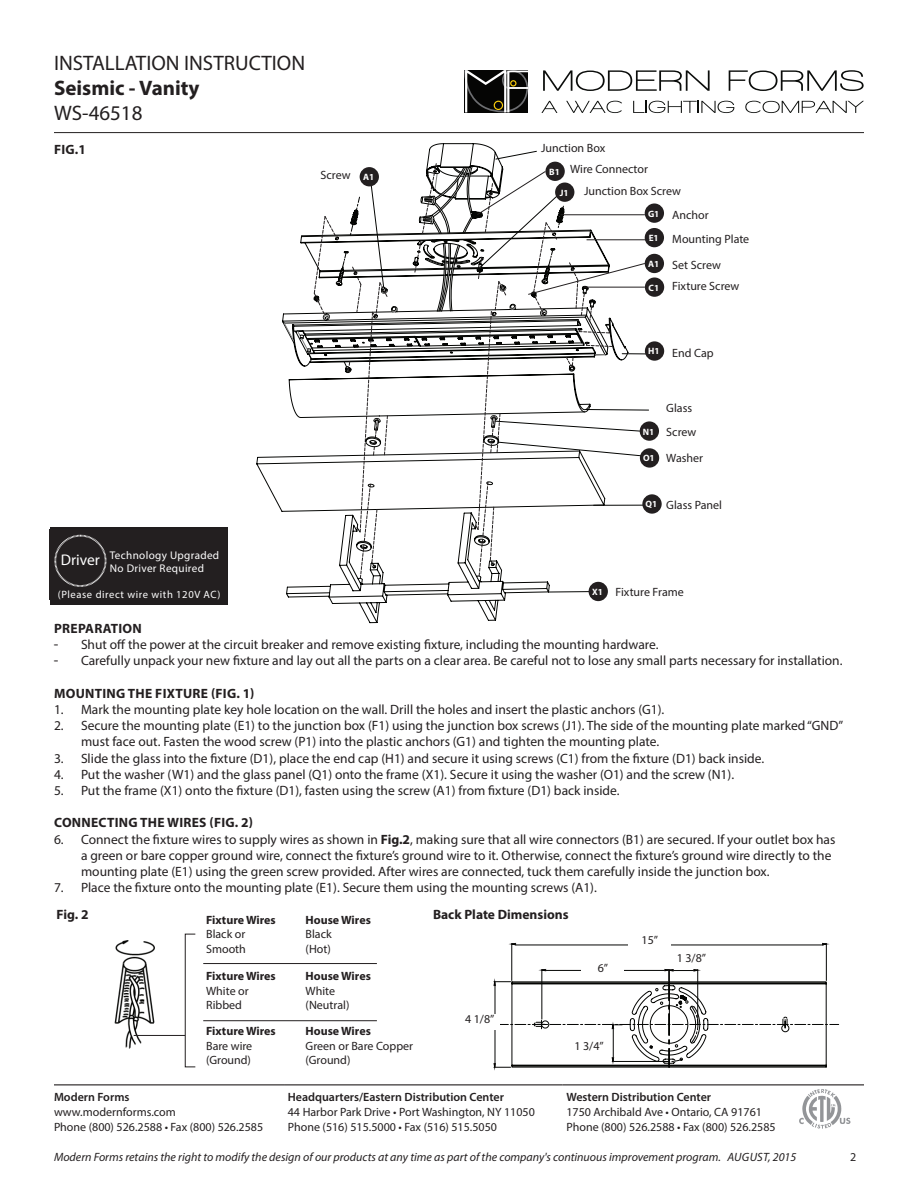
<style>
.page{position:relative;width:918px;height:1188px;background:#fff}
.page>*{position:absolute;margin:0;border:0;box-sizing:border-box;transform-origin:0 0}
.t1{font:21px "Myriad Pro";color:#231f20}
.t2{font:700 21px "Myriad Pro";color:#231f20}
.t3{font:15.45px "Myriad Pro";color:#fff}
.t4{font:13.5px/16.2px "Myriad Pro";color:#231f20}
.t5{font:700 13.5px "Myriad Pro";letter-spacing:.02em;color:#231f20}
.t6{font:700 13.5px "Myriad Pro";color:#231f20}
.t7{font:12px/14.4px "Myriad Pro";color:#231f20}
.t8{font:italic 12px "Myriad Pro";color:#231f20}
.t9{font:600 12px "Myriad Pro";color:#231f20}
.t10{font:700 12px "Myriad Pro";color:#231f20}
.t11{font:11.1px/13.4px "Myriad Pro";letter-spacing:.03em;color:#fff}
.t12{font:10.65px "Myriad Pro";letter-spacing:.055em;color:#fff}
.t13{font:700 9.15px "Myriad Pro";color:#fff}
.s1{font-size:15px}
.s2{font-weight:700}
</style>
<div class="page">
<hr style="left:54px;top:132px;width:810px;height:1px;background:#231f20">
<hr style="left:54px;top:1084px;width:230px;height:1px;background:#231f20">
<hr style="left:284px;top:1084px;width:279px;height:1px;background:#231f20">
<hr style="left:563px;top:1084px;width:301px;height:1px;background:#231f20">
<svg style="left:543px;top:70px;width:167px;height:21px"></svg>
<svg style="left:729px;top:70px;width:135px;height:21px"></svg>
<svg style="left:541px;top:101px;width:16px;height:12px"></svg>
<svg style="left:566px;top:101px;width:56px;height:12px"></svg>
<svg style="left:633px;top:101px;width:101px;height:12px"></svg>
<svg style="left:745px;top:101px;width:119px;height:12px"></svg>
<svg style="left:464px;top:70px;width:65px;height:42px;background:#3d3c38"></svg>
<svg style="left:799px;top:1089px;width:51px;height:40px"></svg>
<svg style="left:256px;top:456px;width:347px;height:167px"></svg>
<svg style="left:370px;top:207px;width:279px;height:385px"></svg>
<div style="left:50px;top:527px;width:177px;height:78px;background:#201d1e"></div>
<svg style="left:54px;top:535px;width:53px;height:52px"></svg>
<img style="left:114px;top:940px;width:41px;height:109px">
<div style="left:185px;top:934px;width:11px;height:133px;border:1px solid #231f20"></div>
<hr style="left:134px;top:1035px;width:51px;height:1px;background:#231f20">
<hr style="left:203px;top:963px;width:174px;height:1px;background:#231f20">
<hr style="left:203px;top:1020px;width:174px;height:1px;background:#231f20">
<div style="left:589px;top:582px;width:19px;height:19px;background:#231f20;border-radius:50%"></div>
<div style="left:642px;top:494px;width:20px;height:20px;background:#231f20;border-radius:50%"></div>
<div style="left:640px;top:448px;width:19px;height:20px;background:#231f20;border-radius:50%"></div>
<div style="left:640px;top:421px;width:19px;height:20px;background:#231f20;border-radius:50%"></div>
<div style="left:645px;top:341px;width:19px;height:20px;background:#231f20;border-radius:50%"></div>
<div style="left:645px;top:277px;width:19px;height:20px;background:#231f20;border-radius:50%"></div>
<div style="left:645px;top:254px;width:19px;height:19px;background:#231f20;border-radius:50%"></div>
<div style="left:645px;top:228px;width:19px;height:19px;background:#231f20;border-radius:50%"></div>
<div style="left:645px;top:203px;width:19px;height:20px;background:#231f20;border-radius:50%"></div>
<svg style="left:282px;top:143px;width:363px;height:436px"></svg>
<hr style="left:587px;top:240px;width:63px;height:1px;background:#231f20">
<hr style="left:561px;top:215px;width:84px;height:1px;background:#231f20">
<hr style="left:826px;top:943px;width:1px;height:38px;background:#040503">
<hr style="left:512px;top:943px;width:1px;height:38px;background:#040503">
<svg style="left:822px;top:943px;width:7px;height:2px"></svg>
<svg style="left:509px;top:943px;width:7px;height:2px"></svg>
<svg style="left:494px;top:969px;width:345px;height:101px"></svg>
<hr style="left:516px;top:945px;width:307px;height:1px;background:#040503">
<div style="left:628px;top:935px;width:43px;height:16px;background:#fff"></div>
<div style="left:581px;top:963px;width:43px;height:15px;background:#fff"></div>
<div style="left:568px;top:1041px;width:41px;height:16px;background:#fff"></div>
<div style="left:459px;top:1014px;width:40px;height:16px;background:#fff"></div>
<h1 class="t1" style="left:54px;top:50px;width:253px">INSTALLATION INSTRUCTION</h1>
<h1 class="t2" style="left:54px;top:74px;width:147px">Seismic - Vanity</h1>
<h1 class="t1" style="left:54px;top:100px;width:90px">WS-46518</h1>
<p class="t5" style="left:54px;top:140px;width:33px">FIG.1</p>
<p class="t7" style="left:321px;top:168px;width:32px">Screw</p>
<p class="t13" style="left:363px;top:171px;width:13px">A1</p>
<p class="t7" style="left:570px;top:138px;width:79px;line-height:20.4px;text-indent:-29px">Junction Box<br>Wire Connector</p>
<p class="t7" style="left:584px;top:184px;width:98px">Junction Box Screw</p>
<p class="t13" style="left:549px;top:166px;width:12px">B1</p>
<p class="t13" style="left:560px;top:187px;width:10px">J1</p>
<p class="t13" style="left:648px;top:208px;width:13px">G1</p>
<p class="t7" style="left:672px;top:207px;width:38px">Anchor</p>
<p class="t13" style="left:649px;top:232px;width:12px">E1</p>
<p class="t7" style="left:672px;top:232px;width:79px">Mounting Plate</p>
<p class="t13" style="left:648px;top:258px;width:13px">A1</p>
<p class="t7" style="left:672px;top:257px;width:50px">Set Screw</p>
<p class="t13" style="left:649px;top:282px;width:12px">C1</p>
<p class="t7" style="left:672px;top:279px;width:69px">Fixture Screw</p>
<p class="t13" style="left:648px;top:345px;width:13px">H1</p>
<p class="t7" style="left:672px;top:345px;width:43px">End Cap</p>
<p class="t13" style="left:643px;top:425px;width:13px">N1</p>
<p class="t13" style="left:643px;top:452px;width:13px">O1</p>
<p class="t7" style="left:666px;top:400px;width:27px">Glass</p>
<p class="t7" style="left:666px;top:424px;width:32px">Screw</p>
<p class="t7" style="left:666px;top:451px;width:38px">Washer</p>
<p class="t13" style="left:646px;top:498px;width:13px">Q1</p>
<p class="t7" style="left:666px;top:498px;width:57px">Glass Panel</p>
<p class="t11" style="left:110px;top:548px;width:111px">Technology Upgraded<br>No Driver Required</p>
<p class="t3" style="left:61px;top:551px;width:41px">Driver</p>
<p class="t12" style="left:58px;top:587px;width:164px">(Please direct wire with 120V AC)</p>
<p class="t5" style="left:54px;top:620px;width:89px">PREPARATION</p>
<p class="t4" style="left:54px;top:636px;width:606px"><span class="s1">-</span> Shut off the power at the circuit breaker and remove existing fixture, including the mounting hardware.</p>
<p class="t4" style="left:54px;top:653px;width:790px"><span class="s1">-</span> Carefully unpack your new fixture and lay out all the parts on a clear area. Be careful not to lose any small parts necessary for installation.</p>
<p class="t5" style="left:54px;top:684px;width:202px">MOUNTING THE FIXTURE (FIG. 1)</p>
<p class="t4" style="left:54px;top:701px;width:612px">1. Mark the mounting plate key hole location on the wall. Drill the holes and insert the plastic anchors (G1).</p>
<p class="t4" style="left:81px;top:717px;width:764px;text-indent:-27px">2. Secure the mounting plate (E1) to the junction box (F1) using the junction box screws (J1). The side of the mounting plate marked “GND” must face out. Fasten the wood screw (P1) into the plastic anchors (G1) and tighten the mounting plate.</p>
<p class="t4" style="left:54px;top:750px;width:712px">3. Slide the glass into the fixture (D1), place the end cap (H1) and secure it using screws (C1) from the fixture (D1) back inside.</p>
<p class="t4" style="left:54px;top:766px;width:682px">4. Put the washer (W1) and the glass panel (Q1) onto the frame (X1). Secure it using the washer (O1) and the screw (N1).</p>
<p class="t4" style="left:54px;top:782px;width:567px">5. Put the frame (X1) onto the fixture (D1), fasten using the screw (A1) from fixture (D1) back inside.</p>
<p class="t5" style="left:54px;top:814px;width:200px">CONNECTING THE WIRES (FIG. 2)</p>
<p class="t4" style="left:81px;top:831px;width:756px;text-indent:-27px">6. Connect the fixture wires to supply wires as shown in <span class="s2">Fig.2</span>, making sure that all wire connectors (B1) are secured. If your outlet box has a green or bare copper ground wire, connect the fixture’s ground wire to it. Otherwise, connect the fixture’s ground wire directly to the mounting plate (E1) using the green screw provided. After wires are connected, tuck them carefully inside the junction box.</p>
<p class="t4" style="left:54px;top:879px;width:544px">7. Place the fixture onto the mounting plate (E1). Secure them using the mounting screws (A1).</p>
<p class="t10" style="left:206px;top:912px;width:71px">Fixture Wires</p>
<p class="t7" style="left:206px;top:927px;width:41px">Black or<br>Smooth</p>
<p class="t10" style="left:206px;top:968px;width:71px">Fixture Wires</p>
<p class="t7" style="left:206px;top:983px;width:44px">White or<br>Ribbed</p>
<p class="t10" style="left:206px;top:1024px;width:71px">Fixture Wires</p>
<p class="t7" style="left:206px;top:1038px;width:48px">Bare wire (Ground)</p>
<p class="t7" style="left:616px;top:584px;width:70px">Fixture Frame</p>
<p class="t13" style="left:592px;top:586px;width:12px">X1</p>
<p class="t6" style="left:433px;top:905px;width:137px">Back Plate Dimensions</p>
<p class="t5" style="left:57px;top:905px;width:33px">Fig. 2</p>
<p class="t10" style="left:306px;top:912px;width:67px">House Wires</p>
<p class="t7" style="left:306px;top:927px;width:28px">Black (Hot)</p>
<p class="t10" style="left:306px;top:968px;width:67px">House Wires</p>
<p class="t7" style="left:306px;top:983px;width:45px">White (Neutral)</p>
<p class="t10" style="left:306px;top:1024px;width:67px">House Wires</p>
<p class="t7" style="left:306px;top:1038px;width:109px">Green or Bare Copper (Ground)</p>
<p class="t7" style="left:642px;top:933px;width:18px">15”</p>
<p class="t7" style="left:677px;top:951px;width:31px">1 3/8”</p>
<p class="t7" style="left:598px;top:960px;width:12px">6”</p>
<p class="t7" style="left:465px;top:1011px;width:31px">4 1/8”</p>
<p class="t7" style="left:574px;top:1039px;width:31px">1 3/4”</p>
<p class="t9" style="left:566px;top:1089px;width:146px">Western Distribution Center</p>
<p class="t7" style="left:566px;top:1104px;width:211px;line-height:15px">1750 Archibald Ave • Ontario, CA 91761<br>Phone (800) 526.2588 • Fax (800) 526.2585</p>
<p class="t8" style="left:54px;top:1149px;width:744px">Modern Forms retains the right to modify the design of our products at any time as part of the company's continuous improvement program. August, 2015</p>
<p class="t7" style="left:850px;top:1149px;width:8px">2</p>
<p class="t9" style="left:54px;top:1089px;width:77px">Modern Forms</p>
<p class="t7" style="left:54px;top:1104px;width:211px;line-height:15px">www.modernforms.com<br>Phone (800) 526.2588 • Fax (800) 526.2585</p>
<p class="t9" style="left:288px;top:1089px;width:218px">Headquarters/Eastern Distribution Center</p>
<p class="t7" style="left:288px;top:1104px;width:249px;line-height:15px">44 Harbor Park Drive • Port Washington, NY 11050<br>Phone (516) 515.5000 • Fax (516) 515.5050</p>
</div>
